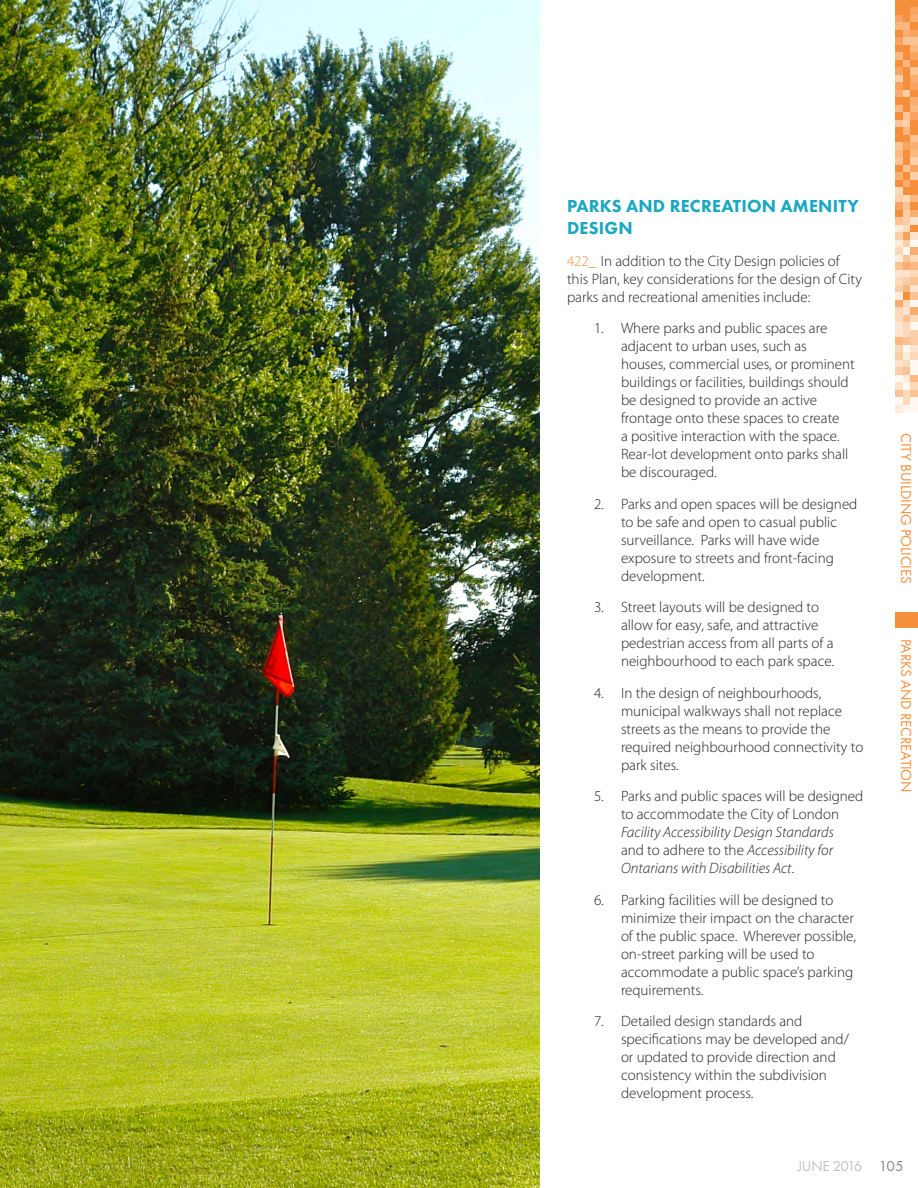
<style>
.page{position:relative;width:918px;height:1188px;background:#fff}
.page>*{position:absolute;margin:0;border:0;box-sizing:border-box;transform-origin:0 0}
.Subtitle_-_blue{font:800 18px/21.6px "Futura PT";letter-spacing:.01em;color:#1aa7c1}
.t1{font:300 15px/18px "Myriad Pro";color:#231f20}
.t2{font:15px "Futura PT";letter-spacing:-.01em;color:#f68f3b}
.t3{font:15px "Futura PT";letter-spacing:-.035em;color:#808285}
.s1{color:#f68f3b}
.s2{font-style:italic}
</style>
<div class="page">
<svg style="left:896px;top:0;width:22px;height:412px;background:#fabc8a"></svg>
<div style="left:910px;top:405px;width:8px;height:7px;background:#fef7f2"></div>
<div style="left:896px;top:612px;width:7px;height:8px;background:#f68f3b"></div>
<div style="left:903px;top:612px;width:8px;height:8px;background:#f68f3b"></div>
<div style="left:896px;top:620px;width:7px;height:7px;background:#f68f3b"></div>
<div style="left:903px;top:620px;width:8px;height:7px;background:#f68f3b"></div>
<div style="left:911px;top:612px;width:7px;height:8px;background:#f68f3b"></div>
<div style="left:911px;top:620px;width:7px;height:7px;background:#f68f3b"></div>
<img style="left:0;top:0;width:540px;height:1188px">
<p class="Subtitle_-_blue" style="left:567px;top:195px;width:293px">PARKS AND RECREATION AMENITY<br>DESIGN</p>
<p class="t1" style="left:567px;top:251px;width:296px"><span class="s1">422_</span> In addition to the City Design policies of this Plan, key considerations for the design of City parks and recreational amenities include:</p>
<p class="t1" style="left:621px;top:319px;width:235px;text-indent:-27px">1. Where parks and public spaces are adjacent to urban uses, such as houses, commercial uses, or prominent buildings or facilities, buildings should be designed to provide an active frontage onto these spaces to create<br>a positive interaction with the space.<br>Rear-lot development onto parks shall be discouraged.</p>
<p class="t1" style="left:621px;top:494px;width:238px;text-indent:-27px">2. Parks and open spaces will be designed to be safe and open to casual public surveillance. Parks will have wide exposure to streets and front-facing development.</p>
<p class="t1" style="left:621px;top:598px;width:215px;text-indent:-27px">3. Street layouts will be designed to allow for easy, safe, and attractive pedestrian access from all parts of a neighbourhood to each park space.</p>
<p class="t1" style="left:621px;top:683px;width:244px;text-indent:-27px">4. In the design of neighbourhoods, municipal walkways shall not replace streets as the means to provide the required neighbourhood connectivity to park sites.</p>
<p class="t1" style="left:621px;top:787px;width:244px;text-indent:-27px">5. Parks and public spaces will be designed to accommodate the City of London <span class="s2">Facility Accessibility Design Standards<br></span>and to adhere to the <span class="s2">Accessibility for Ontarians with Disabilities Act</span>.</p>
<p class="t1" style="left:621px;top:890px;width:237px;text-indent:-27px">6. Parking facilities will be designed to minimize their impact on the character of the public space. Wherever possible, on-street parking will be used to accommodate a public space’s parking requirements.</p>
<p class="t1" style="left:621px;top:1012px;width:230px;text-indent:-27px">7. Detailed design standards and specifications may be developed and/ or updated to provide direction and consistency within the subdivision development process.</p>
<p class="t2" style="left:915px;top:433px;width:152px;rotate:90deg">CITY BUILDING POLICIES</p>
<p class="t2" style="left:915px;top:639px;width:156px;rotate:90deg">PARKS AND RECREATION</p>
<p class="t3" style="left:798px;top:1157px;width:107px">JUNE 2016 105</p>
</div>
